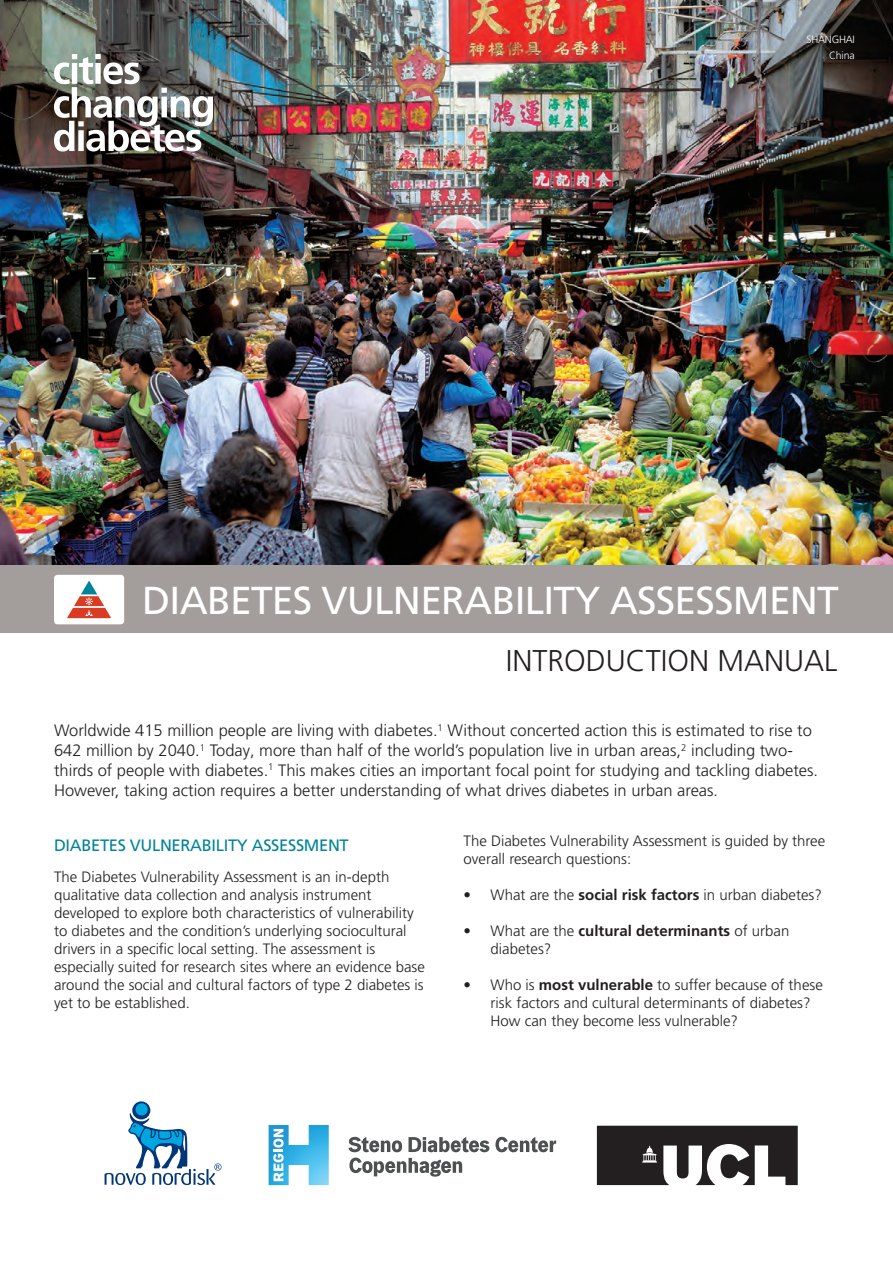
<style>
.page{position:relative;width:893px;height:1263px;background:#fff}
.page>*{position:absolute;margin:0;border:0;box-sizing:border-box;transform-origin:0 0}
.t1{font:39px "Frutiger LT Pro";letter-spacing:-.02em;color:#fff}
.t2{font:300 30px "Frutiger LT Pro";color:#231f20}
.t3{font:300 16.5px/19.8px "Frutiger LT Pro";color:#231f20}
.t4{font:16.5px "Frutiger LT Pro";letter-spacing:-.02em;color:#00849a}
.t5{font:300 15px/18px "Frutiger LT Pro";color:#231f20}
.t6{font:300 10.5px "Frutiger LT Pro";letter-spacing:-.025em;color:#fff}
.s1{font-weight:700}
</style>
<div class="page">
<img style="left:0;top:0;width:893px;height:566px">
<img style="left:54px;top:54px;width:159px;height:98px">
<div style="left:0;top:566px;width:893px;height:67px;background:#a39d9b"></div>
<svg style="left:269px;top:1125px;width:60px;height:60px"></svg>
<svg style="left:495px;top:1137px;width:61px;height:15px"></svg>
<svg style="left:348px;top:1137px;width:141px;height:39px"></svg>
<svg style="left:597px;top:1126px;width:201px;height:59px"></svg>
<svg style="left:132px;top:1101px;width:18px;height:18px"></svg>
<div style="left:136px;top:1103px;width:12px;height:12px;background:#00a6e0;border-radius:50%"></div>
<svg style="left:105px;top:1112px;width:116px;height:73px"></svg>
<div style="left:54px;top:575px;width:70px;height:49px;background:#fff;border-radius:4px"></div>
<svg style="left:67px;top:581px;width:44px;height:37px"></svg>
<p class="t6" style="left:806px;top:33px;width:50px">SHANGHAI</p>
<p class="t6" style="left:829px;top:49px;width:27px">China</p>
<p class="t1" style="left:142px;top:577px;width:698px">DIABETES VULNERABILITY ASSESSMENT</p>
<p class="t2" style="left:506px;top:643px;width:333px">INTRODUCTION MANUAL</p>
<p class="t3" style="left:54px;top:721px;width:766px">Worldwide 415 million people are living with diabetes.<sup>1</sup> Without concerted action this is estimated to rise to 642 million by 2040.<sup>1</sup> Today, more than half of the world’s population live in urban areas,<sup>2</sup> including two&shy;thirds of people with diabetes.<sup>1</sup> This makes cities an important focal point for studying and tackling diabetes.<br>However, taking action requires a better understanding of what drives diabetes in urban areas.</p>
<p class="t4" style="left:54px;top:835px;width:296px">DIABETES VULNERABILITY ASSESSMENT</p>
<p class="t5" style="left:54px;top:868px;width:372px">The Diabetes Vulnerability Assessment is an in-depth qualitative data collection and analysis instrument developed to explore both characteristics of vulnerability to diabetes and the condition’s underlying sociocultural drivers in a specific local setting. The assessment is especially suited for research sites where an evidence base around the social and cultural factors of type 2 diabetes is yet to be established.</p>
<p class="t5" style="left:463px;top:832px;width:363px">The Diabetes Vulnerability Assessment is guided by three overall research questions:</p>
<p class="t5" style="left:463px;top:886px;width:360px">• What are the <span class="s1">social risk factors</span> in urban diabetes?</p>
<p class="t5" style="left:490px;top:922px;width:300px;text-indent:-27px">• What are the <span class="s1">cultural determinants</span> of urban diabetes?</p>
<p class="t5" style="left:490px;top:976px;width:334px;text-indent:-27px">• Who is <span class="s1">most vulnerable</span> to suffer because of these risk factors and cultural determinants of diabetes?<br>How can they become less vulnerable?</p>
</div>
